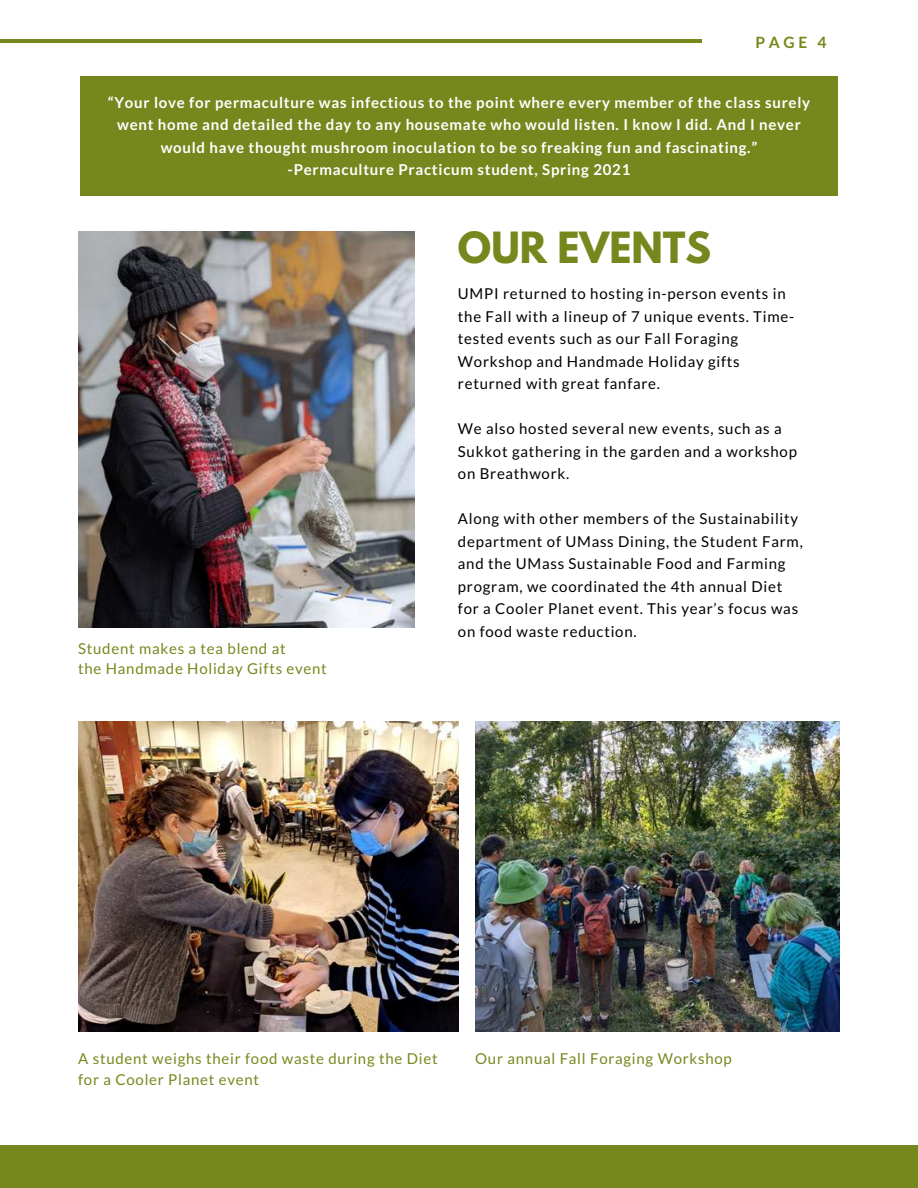
<style>
.page{position:relative;width:918px;height:1188px;background:#fff}
.page>*{position:absolute;margin:0;border:0;box-sizing:border-box;transform-origin:0 0}
.t1{font:700 38.1px "League Spartan";color:#76881d}
.t2{font:700 15.6px "Lato";color:#76881d}
.t3{font:15px/22.5px "Lato";letter-spacing:.05em;color:#000}
.t4{font:700 15px/22.2px "Lato";letter-spacing:.05em;color:#fff;text-align:center}
.t5{font:15px/20.2px "Lato";letter-spacing:.05em;color:#76881d}
</style>
<div class="page">
<div style="left:0;top:1146px;width:918px;height:42px;background:#76881d"></div>
<hr style="left:0;top:40px;width:702px;height:3px;background:#76881d">
<div style="left:80px;top:76px;width:758px;height:119px;background:#76881d"></div>
<img style="left:78px;top:722px;width:380px;height:309px">
<img style="left:78px;top:231px;width:337px;height:396px">
<img style="left:475px;top:722px;width:365px;height:309px">
<p class="t2" style="left:756px;top:32px;width:72px">PAGE 4</p>
<p class="t4" style="left:108px;top:91px;width:704px">“Your love for permaculture was infectious to the point where every member of the class surely went home and detailed the day to any housemate who would listen. I know I did. And I never would have thought mushroom inoculation to be so freaking fun and fascinating.” -Permaculture Practicum student, Spring 2021</p>
<h1 class="t1" style="left:458px;top:229px;width:255px">OUR EVENTS</h1>
<p class="t5" style="left:78px;top:638px;width:250px">Student makes a tea blend at<br>the Handmade Holiday Gifts event</p>
<p class="t3" style="left:458px;top:282px;width:338px">UMPI returned to hosting in-person events in the Fall with a lineup of 7 unique events. Time&shy;tested events such as our Fall Foraging Workshop and Handmade Holiday gifts returned with great fanfare.</p>
<p class="t3" style="left:458px;top:417px;width:341px">We also hosted several new events, such as a<br>Sukkot gathering in the garden and a workshop on Breathwork.</p>
<p class="t3" style="left:458px;top:507px;width:346px">Along with other members of the Sustainability department of UMass Dining, the Student Farm, and the UMass Sustainable Food and Farming program, we coordinated the 4th annual Diet for a Cooler Planet event. This year’s focus was on food waste reduction.</p>
<p class="t5" style="left:78px;top:1048px;width:361px">A student weighs their food waste during the Diet</p>
<p class="t5" style="left:475px;top:1048px;width:258px">Our annual Fall Foraging Workshop</p>
<p class="t5" style="left:78px;top:1069px;width:183px">for a Cooler Planet event</p>
</div>
